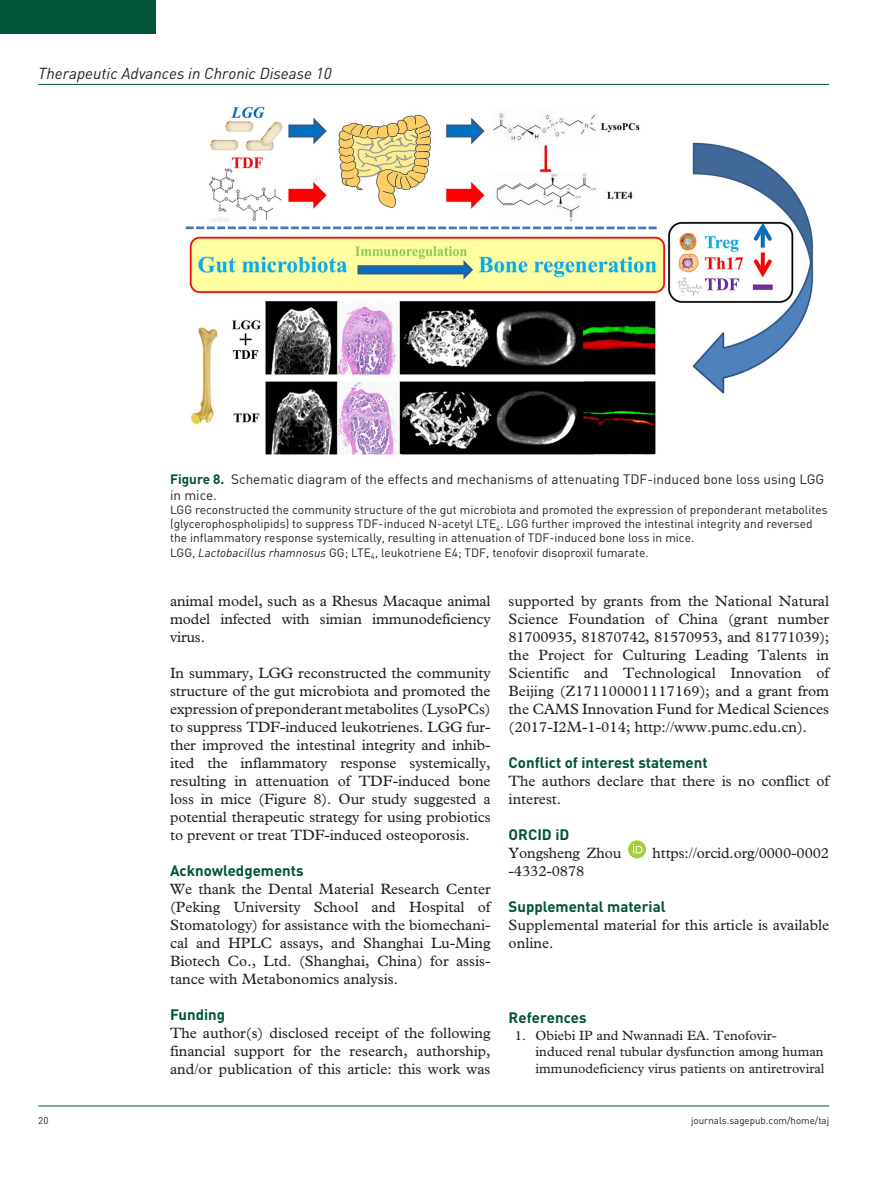
<style>
.page{position:relative;width:893px;height:1191px;background:#fff}
.page>*{position:absolute;margin:0;border:0;box-sizing:border-box;transform-origin:0 0}
.t1{font:italic 15.75px "DIN";color:#231f20}
.t2{font:15px/18px "Plantin Std";color:#231f20;text-align:justify}
.t3{font:700 15px "DIN";color:#015436}
.t4{font:13.5px/16.5px "Plantin Std";color:#231f20}
.t5{font:13.5px/15.8px "DIN";color:#231f20}
.t6{font:12px/14.2px "DIN";color:#231f20}
.t7{font:9.75px "DIN";color:#231f20}
.s1{font-weight:700;color:#015436}
.s2{font-style:italic}
</style>
<div class="page">
<hr style="left:38px;top:84px;width:791px;height:1px;background:#015436">
<hr style="left:38px;top:1105px;width:791px;height:1px;background:#015436">
<div style="left:0;top:0;width:155px;height:34px;background:#015436"></div>
<div style="left:628px;top:840px;width:18px;height:18px;background:#a6ce39;border-radius:50%"></div>
<svg style="left:633px;top:843px;width:10px;height:10px"></svg>
<img style="left:185px;top:106px;width:629px;height:349px">
<p class="t1" style="left:38px;top:63px;width:295px">Therapeutic Advances in Chronic Disease 10</p>
<p class="t5" style="left:170px;top:471px;width:656px"><span class="s1">Figure 8.</span> Schematic diagram of the effects and mechanisms of attenuating TDF-induced bone loss using LGG in mice.</p>
<p class="t6" style="left:170px;top:502px;width:659px">LGG reconstructed the community structure of the gut microbiota and promoted the expression of preponderant metabolites (glycerophospholipids) to suppress TDF-induced N-acetyl LTE<sub>4</sub>. LGG further improved the intestinal integrity and reversed the inflammatory response systemically, resulting in attenuation of TDF-induced bone loss in mice.<br>LGG, <span class="s2">Lactobacillus rhamnosus</span> GG; LTE<sub>4</sub>, leukotriene E4; TDF, tenofovir disoproxil fumarate.</p>
<p class="t2" style="left:170px;top:592px;width:322px">animal model, such as a Rhesus Macaque animal model infected with simian immunodeficiency virus.</p>
<p class="t2" style="left:170px;top:664px;width:322px">In summary, LGG reconstructed the community structure of the gut microbiota and promoted the expression of preponderant metabolites (LysoPCs) to suppress TDF-induced leukotrienes. LGG fur&shy;ther improved the intestinal integrity and inhib&shy;ited the inflammatory response systemically, resulting in attenuation of TDF-induced bone loss in mice (Figure 8). Our study suggested a potential therapeutic strategy for using probiotics to prevent or treat TDF-induced osteoporosis.</p>
<p class="t3" style="left:170px;top:861px;width:135px">Acknowledgements</p>
<p class="t2" style="left:170px;top:880px;width:322px">We thank the Dental Material Research Center (Peking University School and Hospital of Stomatology) for assistance with the biomechani&shy;cal and HPLC assays, and Shanghai Lu-Ming Biotech Co., Ltd. (Shanghai, China) for assis&shy;tance with Metabonomics analysis.</p>
<p class="t3" style="left:170px;top:1005px;width:57px">Funding</p>
<p class="t2" style="left:170px;top:1024px;width:322px">The author(s) disclosed receipt of the following financial support for the research, authorship, and/or publication of this article: this work was</p>
<p class="t2" style="left:509px;top:592px;width:322px">supported by grants from the National Natural Science Foundation of China (grant number 81700935, 81870742, 81570953, and 81771039); the Project for Culturing Leading Talents in Scientific and Technological Innovation of Beijing (Z171100001117169); and a grant from the CAMS Innovation Fund for Medical Sciences (2017-I2M-1-014; http://www.pumc.edu.cn).</p>
<p class="t3" style="left:509px;top:753px;width:201px">Conflict of interest statement</p>
<p class="t2" style="left:509px;top:772px;width:322px">The authors declare that there is no conflict of interest.</p>
<p class="t3" style="left:509px;top:825px;width:62px">ORCID iD</p>
<p class="t2" style="left:509px;top:844px;width:114px">Yongsheng Zhou</p>
<p class="t2" style="left:653px;top:844px;width:178px">https://orcid.org/0000-0002</p>
<p class="t2" style="left:509px;top:862px;width:77px">-4332-0878</p>
<p class="t3" style="left:509px;top:897px;width:158px">Supplemental material</p>
<p class="t2" style="left:509px;top:916px;width:322px">Supplemental material for this article is available online.</p>
<p class="t3" style="left:509px;top:1008px;width:79px">References</p>
<p class="t4" style="left:536px;top:1027px;width:290px;text-indent:-21px">1. Obiebi IP and Nwannadi EA. Tenofovir&shy;induced renal tubular dysfunction among human immunodeficiency virus patients on antiretroviral</p>
<p class="t7" style="left:38px;top:1114px;width:12px">20</p>
<p class="t7" style="left:691px;top:1114px;width:140px">journals.sagepub.com/home/taj</p>
</div>
